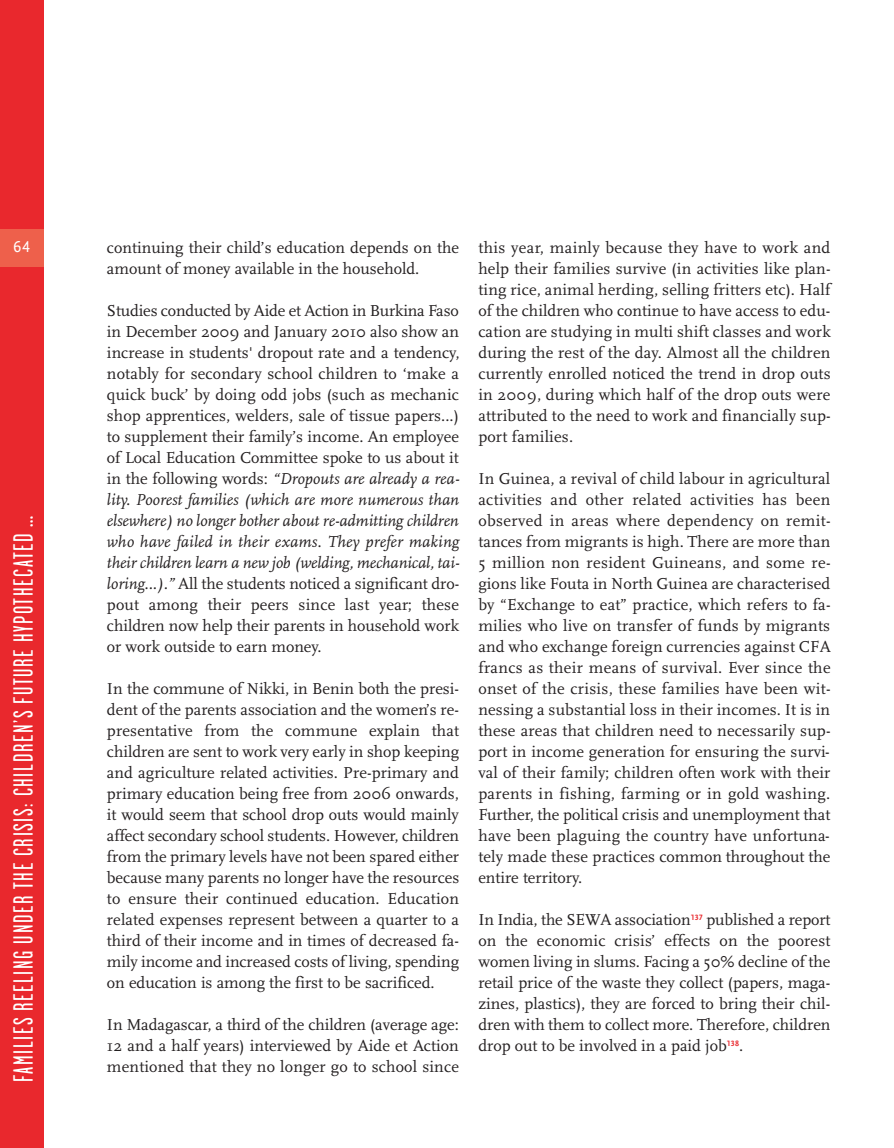
<style>
.page{position:relative;width:894px;height:1148px;background:#fff}
.page>*{position:absolute;margin:0;border:0;box-sizing:border-box;transform-origin:0 0}
.t1{font:27.75px "Garage Gothic";letter-spacing:.06em;color:#fff}
.t2{font:16.5px/21px "Scala";color:#231f20;text-align:justify}
.t3{font:16.5px "Scala Sans LF";color:#fff}
.s1{font-style:italic}
</style>
<div class="page">
<div style="left:0;top:0;width:43px;height:1148px;background:#e9282d"></div>
<div style="left:0;top:230px;width:43px;height:37px;background:#ee604b"></div>
<p class="t3" style="left:13px;top:240px;width:19px">64</p>
<h1 class="t1" style="left:13px;top:1082px;width:568px;rotate:-90deg">FAMILIES REELING UNDER THE CRISIS: CHILDREN’S FUTURE HYPOTHECATED …</h1>
<p class="t2" style="left:107px;top:238px;width:353px">continuing their child’s education depends on the amount of money available in the household.</p>
<p class="t2" style="left:107px;top:301px;width:354px">Studies conducted by Aide et Action in Burkina Faso in December 2009 and January 2010 also show an increase in students' dropout rate and a tendency, notably for secondary school children to ‘make a quick buck’ by doing odd jobs (such as mechanic shop apprentices, welders, sale of tissue papers...) to supplement their family’s income. An employee of Local Education Committee spoke to us about it in the following words: <span class="s1">“Dropouts are already a rea&shy;lity. Poorest families (which are more numerous than elsewhere) no longer bother about re-admitting children who have failed in their exams. They prefer making their children learn a new job (welding, mechanical, tai&shy;loring...).”</span> All the students noticed a significant dro&shy;pout among their peers since last year; these children now help their parents in household work or work outside to earn money.</p>
<p class="t2" style="left:107px;top:679px;width:353px">In the commune of Nikki, in Benin both the presi&shy;dent of the parents association and the women’s re&shy;presentative from the commune explain that children are sent to work very early in shop keeping and agriculture related activities. Pre-primary and primary education being free from 2006 onwards, it would seem that school drop outs would mainly affect secondary school students. However, children from the primary levels have not been spared either because many parents no longer have the resources to ensure their continued education. Education related expenses represent between a quarter to a third of their income and in times of decreased fa&shy;mily income and increased costs of living, spending on education is among the first to be sacrificed.</p>
<p class="t2" style="left:107px;top:1015px;width:353px">In Madagascar, a third of the children (average age:<br>12 and a half years) interviewed by Aide et Action mentioned that they no longer go to school since</p>
<p class="t2" style="left:478px;top:238px;width:354px">this year, mainly because they have to work and help their families survive (in activities like plan&shy;ting rice, animal herding, selling fritters etc). Half of the children who continue to have access to edu&shy;cation are studying in multi shift classes and work during the rest of the day. Almost all the children currently enrolled noticed the trend in drop outs in 2009, during which half of the drop outs were attributed to the need to work and financially sup&shy;port families.</p>
<p class="t2" style="left:478px;top:469px;width:354px">In Guinea, a revival of child labour in agricultural activities and other related activities has been observed in areas where dependency on remit&shy;tances from migrants is high. There are more than 5 million non resident Guineans, and some re&shy;gions like Fouta in North Guinea are characterised by “Exchange to eat” practice, which refers to fa&shy;milies who live on transfer of funds by migrants and who exchange foreign currencies against CFA francs as their means of survival. Ever since the onset of the crisis, these families have been wit&shy;nessing a substantial loss in their incomes. It is in these areas that children need to necessarily sup&shy;port in income generation for ensuring the survi&shy;val of their family; children often work with their parents in fishing, farming or in gold washing.<br>Further, the political crisis and unemployment that have been plaguing the country have unfortuna&shy;tely made these practices common throughout the entire territory.</p>
<p class="t2" style="left:478px;top:910px;width:353px">In India, the SEWA association<sup>137</sup> published a report on the economic crisis’ effects on the poorest women living in slums. Facing a 50% decline of the retail price of the waste they collect (papers, maga&shy;zines, plastics), they are forced to bring their chil&shy;dren with them to collect more. Therefore, children drop out to be involved in a paid job<sup>138</sup>.</p>
</div>
